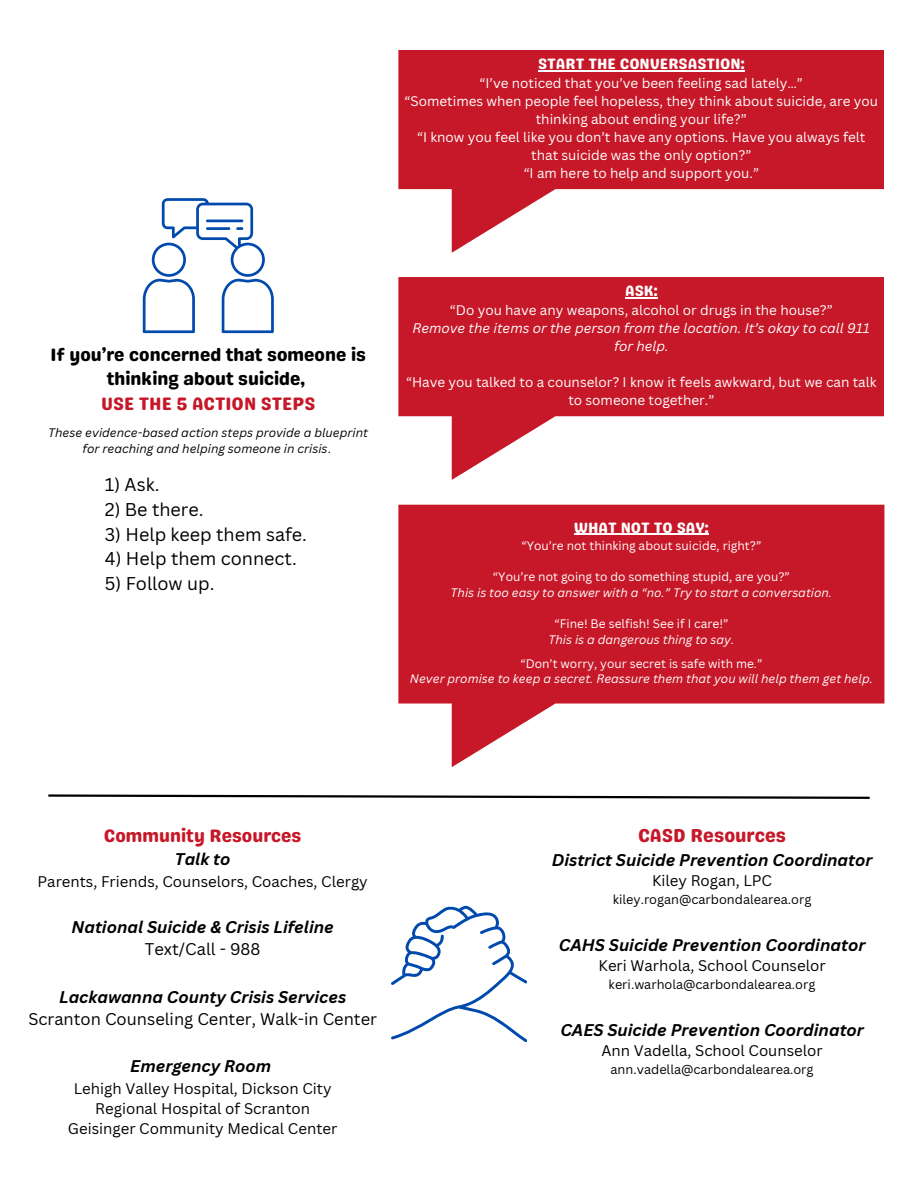
<style>
.page{position:relative;width:918px;height:1188px;background:#fff}
.page>*{position:absolute;margin:0;border:0;box-sizing:border-box;transform-origin:0 0}
.t1{font:18.75px "Genty Sans";color:#c61828}
.t2{font:18px/24.8px "Genty Sans";color:#000;text-align:center}
.t3{font:18px "Canva Sans";color:#000}
.t4{font:18px "Genty Sans";color:#c61828}
.t5{font:italic 700 16.5px/22.5px "Canva Sans";color:#000;text-align:center}
.t6{font:16.5px/22.5px "Canva Sans";color:#000;text-align:center}
.t7{font:15px/20.2px "Canva Sans";color:#000;text-align:center}
.t8{font:15px "Genty Sans";color:#fff}
.t9{font:13.5px/18px "Canva Sans";color:#fff;text-align:center}
.t10{font:italic 13.5px/18px "Canva Sans";color:#fff;text-align:center}
.t11{font:12.75px "Canva Sans";color:#000}
.t12{font:italic 12px "Canva Sans";color:#fff}
.t13{font:12px "Canva Sans";color:#fff}
.t14{font:italic 12px/16px "Canva Sans";color:#000;text-align:center}
.s1{color:#c61828}
.s2{font-style:normal}
.s3{font-weight:400;font-style:normal}
.s4{font-weight:700;font-style:italic}
</style>
<div class="page">
<svg style="left:143px;top:198px;width:131px;height:135px"></svg>
<svg style="left:391px;top:906px;width:136px;height:136px"></svg>
<svg style="left:48px;top:794px;width:822px;height:5px"></svg>
<svg style="left:398px;top:50px;width:486px;height:203px;fill:#c61828"></svg>
<hr style="left:538px;top:70px;width:207px;height:1px;background:#fff">
<svg style="left:398px;top:277px;width:486px;height:203px;fill:#c61828"></svg>
<hr style="left:625px;top:297px;width:33px;height:1px;background:#fff">
<svg style="left:398px;top:505px;width:486px;height:262px;fill:#c61828"></svg>
<hr style="left:574px;top:534px;width:135px;height:1px;background:#fff">
<p class="t8" style="left:538px;top:55px;width:208px">START THE CONVERSASTION:</p>
<p class="t9" style="left:405px;top:74px;width:475px">“I’ve noticed that you’ve been feeling sad lately…”<br>“Sometimes when people feel hopeless, they think about suicide, are you thinking about ending your life?”<br>“I know you feel like you don’t have any options. Have you always felt that suicide was the only option?”<br>“I am here to help and support you.”</p>
<h2 class="t2" style="left:50px;top:342px;width:317px">If you’re concerned that someone is thinking about suicide,<br><span class="s1">USE THE 5 ACTION STEPS</span></h2>
<h3 class="t14" style="left:48px;top:424px;width:321px">These evidence-based action steps provide a blueprint for reaching and helping someone in crisis<span class="s2">.</span></h3>
<p class="t3" style="left:105px;top:472px;width:56px">1) Ask.</p>
<p class="t3" style="left:105px;top:497px;width:100px">2) Be there.</p>
<p class="t3" style="left:105px;top:521px;width:204px">3) Help keep them safe.</p>
<p class="t3" style="left:105px;top:546px;width:193px">4) Help them connect.</p>
<p class="t3" style="left:105px;top:571px;width:111px">5) Follow up.</p>
<p class="t8" style="left:625px;top:282px;width:34px">ASK:</p>
<p class="t9" style="left:450px;top:301px;width:384px">“Do you have any weapons, alcohol or drugs in the house?”</p>
<p class="t10" style="left:412px;top:319px;width:459px">Remove the items or the person from the location. It’s okay to call 911 for help.</p>
<p class="t9" style="left:406px;top:373px;width:472px">“Have you talked to a counselor? I know it feels awkward, but we can talk to someone together.”</p>
<p class="t8" style="left:574px;top:518px;width:136px">WHAT NOT TO SAY:</p>
<p class="t13" style="left:521px;top:537px;width:241px">“You’re not thinking about suicide, right?”</p>
<p class="t13" style="left:493px;top:568px;width:298px">“You’re not going to do something stupid, are you?”</p>
<p class="t12" style="left:451px;top:584px;width:383px">This is too easy to answer with a “no.” Try to start a conversation.</p>
<p class="t13" style="left:554px;top:615px;width:176px">“Fine! Be selfish! See if I care!”</p>
<p class="t12" style="left:549px;top:631px;width:187px">This is a dangerous thing to say.</p>
<p class="t13" style="left:520px;top:655px;width:244px">“Don’t worry, your secret is safe with me.”</p>
<p class="t12" style="left:410px;top:671px;width:464px">Never promise to keep a secret. Reassure them that you will help them get help.</p>
<p class="t4" style="left:104px;top:825px;width:199px">Community Resources</p>
<p class="t5" style="left:175px;top:848px;width:57px">Talk to</p>
<p class="t7" style="left:38px;top:871px;width:332px">Parents, Friends, Counselors, Coaches, Clergy</p>
<h1 class="t5" style="left:71px;top:915px;width:264px">National Suicide &amp; Crisis Lifeline<br><span class="s3">Text/Call - 988</span></h1>
<p class="t6" style="left:28px;top:985px;width:350px"><span class="s4">Lackawanna County Crisis Services<br></span>Scranton Counseling Center, Walk-in Center</p>
<h2 class="t5" style="left:130px;top:1055px;width:142px">Emergency Room</h2>
<h2 class="t7" style="left:68px;top:1078px;width:271px">Lehigh Valley Hospital, Dickson City<br>Regional Hospital of Scranton<br>Geisinger Community Medical Center</h2>
<h3 class="t1" style="left:638px;top:824px;width:150px">CASD Resources</h3>
<h3 class="t5" style="left:552px;top:848px;width:322px">District Suicide Prevention Coordinator</h3>
<h3 class="t7" style="left:652px;top:870px;width:122px">Kiley Rogan, LPC</h3>
<h3 class="t11" style="left:613px;top:890px;width:200px">kiley.rogan@carbondalearea.org</h3>
<h2 class="t5" style="left:559px;top:933px;width:308px">CAHS Suicide Prevention Coordinator</h2>
<h2 class="t7" style="left:599px;top:955px;width:228px">Keri Warhola, School Counselor</h2>
<h2 class="t11" style="left:609px;top:975px;width:208px">keri.warhola@carbondalearea.org</h2>
<h2 class="t5" style="left:560px;top:1018px;width:305px">CAES Suicide Prevention Coordinator</h2>
<h2 class="t7" style="left:602px;top:1040px;width:223px">Ann Vadella, School Counselor</h2>
<h2 class="t11" style="left:611px;top:1060px;width:205px">ann.vadella@carbondalearea.org</h2>
</div>
